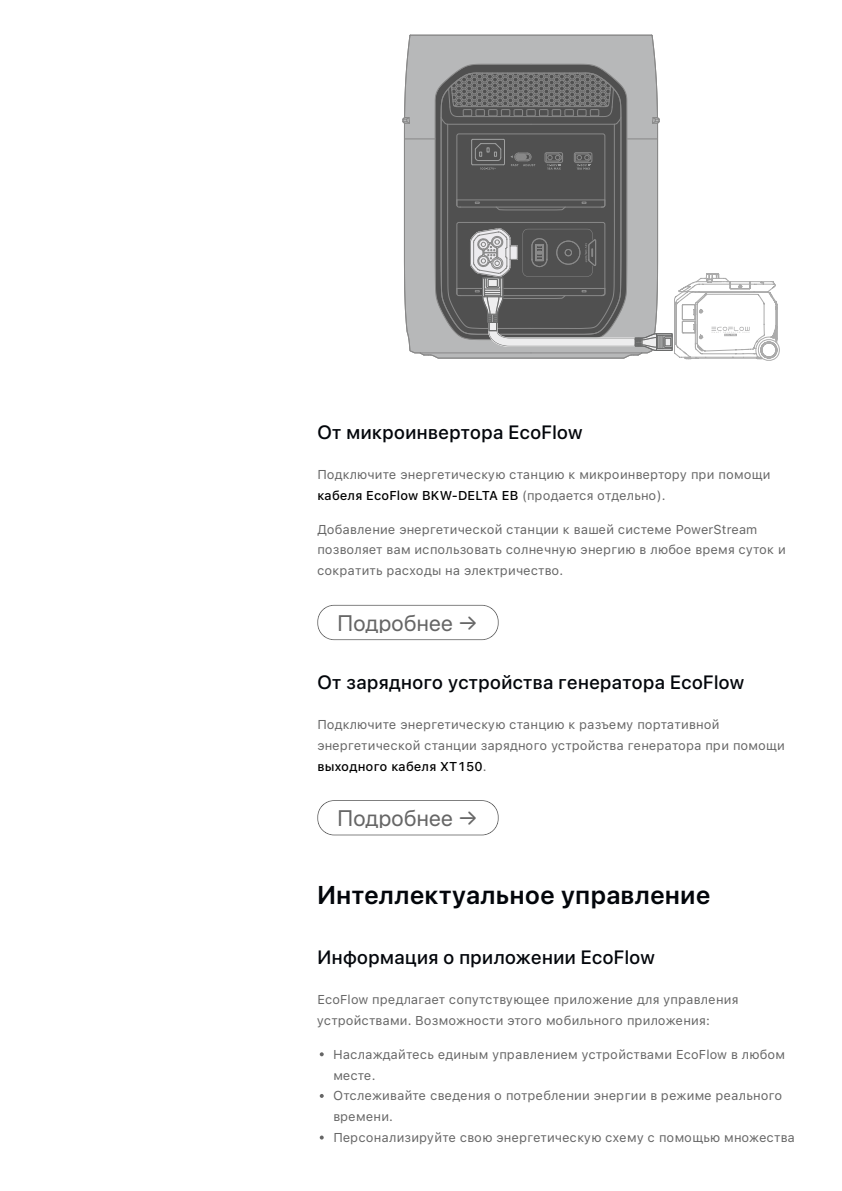
<style>
.page{position:relative;width:842px;height:1191px;background:#fff}
.page>*{position:absolute;margin:0;border:0;box-sizing:border-box;transform-origin:0 0}
.t1{font:25.6px ".SFNS Regular wdth opsz 200000 GRAD wght 2580000";color:#03060b}
.t2{font:22.4px ".SFNS";color:#666}
.t3{font:19.2px ".SFNS Regular wdth opsz 180000 GRAD wght 1 F40000";letter-spacing:.025em;color:#03060b}
.t4{font:12.8px/20.8px ".SFNS Regular wdth opsz 110000 GRAD wght";letter-spacing:.01em;color:#666}
.t5{font:12.8px ".SFNS Regular wdth opsz 110000 GRAD wght 1 F40000";letter-spacing:.01em;color:#000}
.s1{font-family:".SFNS Regular wdth opsz 110000 GRAD wght";color:#666}
</style>
<div class="page">
<svg style="left:320px;top:1052px;width:4px;height:4px"></svg>
<svg style="left:320px;top:1094px;width:4px;height:4px"></svg>
<svg style="left:320px;top:1136px;width:4px;height:4px"></svg>
<svg style="left:317px;top:605px;width:182px;height:35px"></svg>
<svg style="left:317px;top:800px;width:182px;height:35px"></svg>
<svg style="left:402px;top:35px;width:378px;height:326px"></svg>
<div style="left:489px;top:322px;width:8px;height:9px;border:1px solid #6a6b6b"></div>
<h3 class="t3" style="left:317px;top:421px;width:267px">A8 =%*+2%"'#+82+, EcoFlow</h3>
<p class="t4" style="left:317px;top:464px;width:455px">S$*(;18.,% 5#%&amp;7%,.8%+('1 +,"#4.1 ( 3.(&amp;$.#)%&amp;,$&amp;' :&amp;. :$3$0.</p>
<p class="t5" style="left:317px;top:488px;width:350px">/03*,5 EcoFlow BKW-DELTA EB <span class="s1">(:&amp;$*"%,+9 $,*%;?#$).</span></p>
<p class="t4" style="left:317px;top:519px;width:470px">!$/");%#.% 5#%&amp;7%,.8%+($6 +,"#4.. ( )"B%6 +.+,%3% PowerStream :$@)$;9%, )"3 .+:$;?@$)",? +$;#%8#'1 5#%&amp;7.1 ) ;1/$% )&amp;%39 +',$( . +$(&amp;",.,? &amp;"+&lt;$*&gt; #" 5;%(,&amp;.8%+,)$.</p>
<h2 class="t2" style="left:337px;top:609px;width:142px">!"#$"%&amp;'' (</h2>
<h3 class="t3" style="left:317px;top:671px;width:428px">A8 :,+0("2@2 B-8+2&amp;-8', @#"#+,82+, EcoFlow</h3>
<p class="t4" style="left:317px;top:714px;width:469px">S$*(;18.,% 5#%&amp;7%,.8%+('1 +,"#4.1 ( &amp;"@P%3' :$&amp;,",.)#$6<br>5#%&amp;7%,.8%+($6 +,"#4.. @"&amp;9*#$7$ '+,&amp;$6+,)" 7%#%&amp;",$&amp;" :&amp;. :$3$0.</p>
<p class="t5" style="left:317px;top:758px;width:171px">)&amp;;"1."2" /03*,5 XT&gt;AB<span class="s1">.</span></p>
<h2 class="t2" style="left:337px;top:804px;width:142px">!"#$"%&amp;'' (</h2>
<h1 class="t1" style="left:317px;top:880px;width:394px">?6$-22-)$(02@6%- (8'0*2-67-</h1>
<h3 class="t3" style="left:317px;top:946px;width:339px">C"D2+=,E%0 2 .+%/2F#"%% EcoFlow</h3>
<p class="t4" style="left:317px;top:990px;width:423px">EcoFlow :&amp;%*;"7"%, +$:',+,)'10%% :&amp;.;$-%#.% *;9 ':&amp;");%#.9 '+,&amp;$6+,)"3.. C$@3$-#$+,. 5,$7$ 3$/.;?#$7$ :&amp;.;$-%#.9:</p>
<p class="t4" style="left:333px;top:1044px;width:463px">A"+;"-*"6,%+? %*.#&gt;3 ':&amp;");%#.%3 '+,&amp;$6+,)"3. EcoFlow ) ;1/$3<br>3%+,%.<br>=,+;%-.)"6,% +)%*%#.9 $ :$,&amp;%/;%#.. 5#%&amp;7.. ) &amp;%-.3% &amp;%";?#$7$ )&amp;%3%#..<br>S%&amp;+$#";.@.&amp;'6,% +)$1 5#%&amp;7%,.8%+('1 +&lt;%3' + :$3$0?1 3#$-%+,)"</p>
</div>
